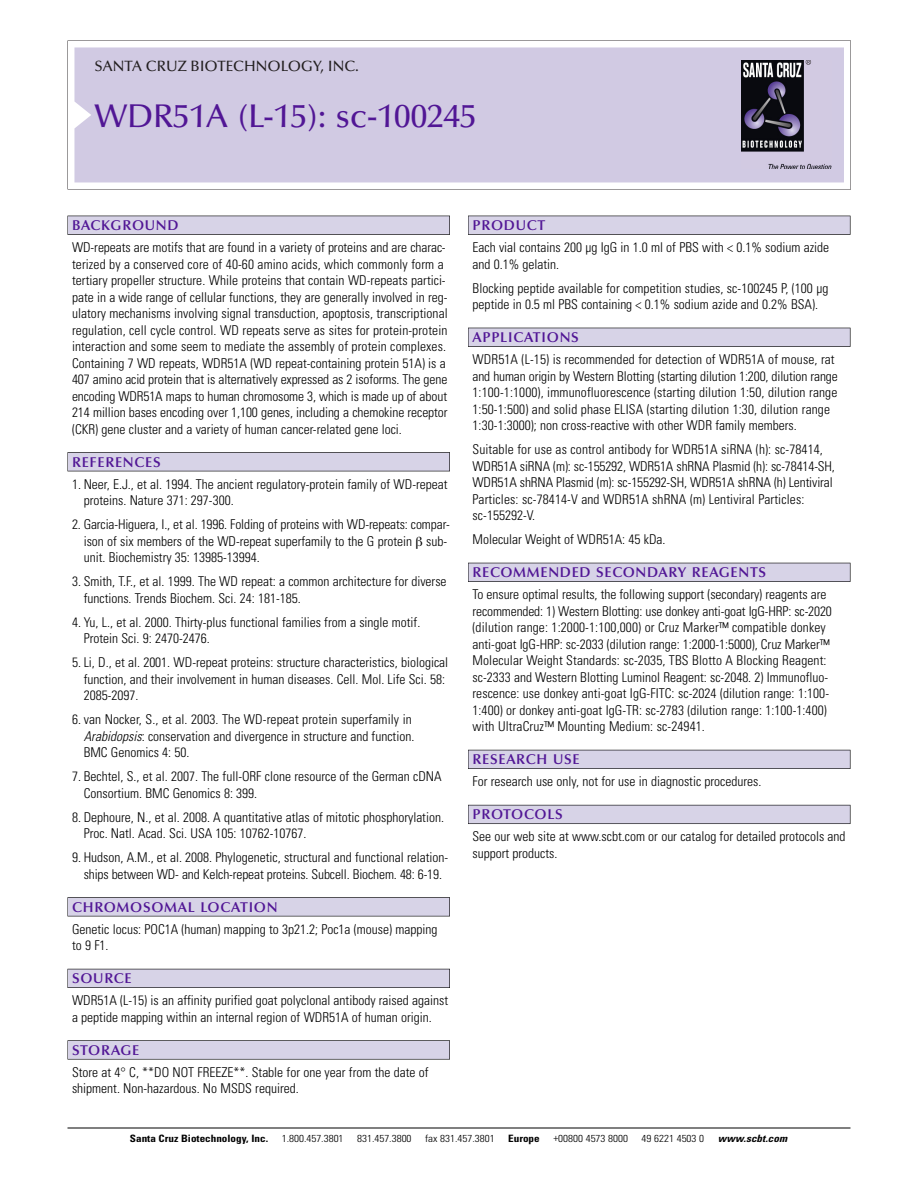
<style>
.page{position:relative;width:918px;height:1188px;background:#fff}
.page>*{position:absolute;margin:0;border:0;box-sizing:border-box;transform-origin:0 0}
.t1{font:500 33px "Optima";color:#511695}
.t2{font:500 15px "Optima";color:#231f20}
.t3{font:600 14.25px "Optima";letter-spacing:.05em;color:#511695}
.t4{font:300 condensed 13.5px/16.5px "Univers";color:#000}
.t5{font:300 condensed 10.2px "Univers";color:#000;scale:1.1 1}
.t6{font:700 condensed 10.2px "Univers";color:#000;scale:1.1 1}
.t7{font:italic 700 condensed 10.2px "Univers";letter-spacing:.005em;color:#000;scale:1.1 1}
.s1{font-style:italic}
</style>
<div class="page">
<svg style="left:68px;top:40px;width:783px;height:149px"></svg>
<div style="left:74px;top:47px;width:770px;height:135px;background:#d1cae3"></div>
<img style="left:741px;top:60px;width:90px;height:108px">
<div style="left:68px;top:216px;width:382px;height:19px;background:#525155"></div>
<div style="left:68px;top:216px;width:381px;height:18px;background:#d7d3e7"></div>
<div style="left:68px;top:452px;width:382px;height:19px;background:#525155"></div>
<div style="left:68px;top:453px;width:381px;height:18px;background:#d7d3e7"></div>
<div style="left:68px;top:897px;width:382px;height:19px;background:#545357"></div>
<div style="left:68px;top:898px;width:381px;height:18px;background:#d7d3e7"></div>
<div style="left:68px;top:969px;width:382px;height:19px;background:#54535a"></div>
<div style="left:68px;top:969px;width:381px;height:18px;background:#d7d3e7"></div>
<svg style="left:68px;top:1040px;width:382px;height:20px"></svg>
<div style="left:68px;top:1041px;width:381px;height:18px;background:#d7d3e7"></div>
<div style="left:468px;top:216px;width:382px;height:19px;background:#525155"></div>
<div style="left:468px;top:216px;width:382px;height:18px;background:#d7d3e7"></div>
<div style="left:468px;top:328px;width:382px;height:19px;background:#515055"></div>
<div style="left:468px;top:328px;width:382px;height:18px;background:#d7d3e7"></div>
<div style="left:468px;top:563px;width:382px;height:19px;background:#525158"></div>
<div style="left:468px;top:563px;width:382px;height:18px;background:#d7d3e7"></div>
<div style="left:468px;top:750px;width:382px;height:19px;background:#54535a"></div>
<div style="left:468px;top:750px;width:382px;height:18px;background:#d7d3e7"></div>
<div style="left:468px;top:805px;width:382px;height:19px;background:#5b5a62"></div>
<div style="left:468px;top:805px;width:382px;height:18px;background:#d7d3e7"></div>
<hr style="left:68px;top:1128px;width:782px;height:1px;background:#000">
<p class="t2" style="left:94px;top:61px;width:266px">SANTA CRUZ BIOTECHNOLOGY, INC.</p>
<h1 class="t1" style="left:94px;top:103px;width:384px">WDR51A (L-15): sc-100245</h1>
<p class="t3" style="left:72px;top:219px;width:108px">BACKGROUND</p>
<p class="t4" style="left:72px;top:240px;width:377px">WD-repeats are motifs that are found in a variety of proteins and are charac&shy;terized by a conserved core of 40-60 amino acids, which commonly form a tertiary propeller structure. While proteins that contain WD-repeats partici&shy;pate in a wide range of cellular functions, they are generally involved in reg&shy;ulatory mechanisms involving signal transduction, apoptosis, transcriptional regulation, cell cycle control. WD repeats serve as sites for protein-protein interaction and some seem to mediate the assembly of protein complexes.<br>Containing 7 WD repeats, WDR51A (WD repeat-containing protein 51A) is a 407 amino acid protein that is alternatively expressed as 2 isoforms. The gene encoding WDR51A maps to human chromosome 3, which is made up of about 214 million bases encoding over 1,100 genes, including a chemokine receptor (CKR) gene cluster and a variety of human cancer-related gene loci.</p>
<p class="t3" style="left:72px;top:456px;width:90px">REFERENCES</p>
<p class="t4" style="left:84px;top:477px;width:365px;text-indent:-12px">1. Neer, E.J., et al. 1994. The ancient regulatory-protein family of WD-repeat proteins. Nature 371: 297-300.</p>
<p class="t4" style="left:84px;top:517px;width:368px;text-indent:-12px">2. Garcia-Higuera, I., et al. 1996. Folding of proteins with WD-repeats: compar&shy;ison of six members of the WD-repeat superfamily to the G protein sub&shy;unit. Biochemistry 35: 13985-13994.</p>
<p class="t4" style="left:84px;top:574px;width:364px;text-indent:-12px">3. Smith, T.F., et al. 1999. The WD repeat: a common architecture for diverse functions. Trends Biochem. Sci. 24: 181-185.</p>
<p class="t4" style="left:84px;top:615px;width:338px;text-indent:-12px">4. Yu, L., et al. 2000. Thirty-plus functional families from a single motif.<br>Protein Sci. 9: 2470-2476.</p>
<p class="t4" style="left:84px;top:655px;width:366px;text-indent:-12px">5. Li, D., et al. 2001. WD-repeat proteins: structure characteristics, biological function, and their involvement in human diseases. Cell. Mol. Life Sci. 58:<br>2085-2097.</p>
<p class="t4" style="left:84px;top:712px;width:332px;text-indent:-12px">6. van Nocker, S., et al. 2003. The WD-repeat protein superfamily in<br><span class="s1">Arabidopsis</span>: conservation and divergence in structure and function.<br>BMC Genomics 4: 50.</p>
<p class="t4" style="left:84px;top:769px;width:360px;text-indent:-12px">7. Bechtel, S., et al. 2007. The full-ORF clone resource of the German cDNA<br>Consortium. BMC Genomics 8: 399.</p>
<p class="t4" style="left:84px;top:810px;width:362px;text-indent:-12px">8. Dephoure, N., et al. 2008. A quantitative atlas of mitotic phosphorylation.<br>Proc. Natl. Acad. Sci. USA 105: 10762-10767.</p>
<p class="t4" style="left:72px;top:850px;width:378px;text-align:center">9. Hudson, A.M., et al. 2008. Phylogenetic, structural and functional relation&shy;ships between WD- and Kelch-repeat proteins. Subcell. Biochem. 48: 6-19.</p>
<p class="t3" style="left:72px;top:901px;width:207px">CHROMOSOMAL LOCATION</p>
<p class="t4" style="left:72px;top:922px;width:367px">Genetic locus: POC1A (human) mapping to 3p21.2; Poc1a (mouse) mapping to 9 F1.</p>
<p class="t3" style="left:72px;top:973px;width:61px">SOURCE</p>
<p class="t4" style="left:72px;top:993px;width:378px">WDR51A (L-15) is an affinity purified goat polyclonal antibody raised against a peptide mapping within an internal region of WDR51A of human origin.</p>
<p class="t3" style="left:72px;top:1044px;width:69px">STORAGE</p>
<p class="t4" style="left:72px;top:1065px;width:358px">Store at 4° C, **DO NOT FREEZE**. Stable for one year from the date of shipment. Non-hazardous. No MSDS required.</p>
<p class="t3" style="left:473px;top:219px;width:74px">PRODUCT</p>
<p class="t4" style="left:473px;top:240px;width:358px">Each vial contains 200 µg IgG in 1.0 ml of PBS with &lt; 0.1% sodium azide and 0.1% gelatin.</p>
<p class="t4" style="left:473px;top:281px;width:357px">Blocking peptide available for competition studies, sc-100245 P, (100 µg peptide in 0.5 ml PBS containing &lt; 0.1% sodium azide and 0.2% BSA).</p>
<p class="t3" style="left:473px;top:332px;width:108px">APPLICATIONS</p>
<p class="t4" style="left:473px;top:352px;width:367px">WDR51A (L-15) is recommended for detection of WDR51A of mouse, rat and human origin by Western Blotting (starting dilution 1:200, dilution range 1:100-1:1000), immunofluorescence (starting dilution 1:50, dilution range 1:50-1:500) and solid phase ELISA (starting dilution 1:30, dilution range 1:30-1:3000); non cross-reactive with other WDR family members.</p>
<p class="t4" style="left:473px;top:442px;width:364px">Suitable for use as control antibody for WDR51A siRNA (h): sc-78414, WDR51A siRNA (m): sc-155292, WDR51A shRNA Plasmid (h): sc-78414-SH, WDR51A shRNA Plasmid (m): sc-155292-SH, WDR51A shRNA (h) Lentiviral Particles: sc-78414-V and WDR51A shRNA (m) Lentiviral Particles: sc-155292-V.</p>
<p class="t4" style="left:473px;top:532px;width:195px">Molecular Weight of WDR51A: 45 kDa.</p>
<p class="t3" style="left:473px;top:567px;width:295px">RECOMMENDED SECONDARY REAGENTS</p>
<p class="t4" style="left:473px;top:587px;width:361px">To ensure optimal results, the following support (secondary) reagents are recommended: 1) Western Blotting: use donkey anti-goat IgG-HRP: sc-2020 (dilution range: 1:2000-1:100,000) or Cruz Marker™ compatible donkey anti-goat IgG-HRP: sc-2033 (dilution range: 1:2000-1:5000), Cruz Marker™ Molecular Weight Standards: sc-2035, TBS Blotto A Blocking Reagent: sc-2333 and Western Blotting Luminol Reagent: sc-2048. 2) Immunofluo&shy;rescence: use donkey anti-goat IgG-FITC: sc-2024 (dilution range: 1:100- 1:400) or donkey anti-goat IgG-TR: sc-2783 (dilution range: 1:100-1:400) with UltraCruz™ Mounting Medium: sc-24941.</p>
<p class="t3" style="left:473px;top:754px;width:109px">RESEARCH USE</p>
<p class="t4" style="left:473px;top:774px;width:290px">For research use only, not for use in diagnostic procedures.</p>
<p class="t3" style="left:473px;top:809px;width:92px">PROTOCOLS</p>
<p class="t4" style="left:473px;top:829px;width:375px">See our web site at www.scbt.com or our catalog for detailed protocols and support products.</p>
<p class="t6" style="left:130px;top:1135px;width:127px">Santa Cruz Biotechnology, Inc.</p>
<p class="t5" style="left:282px;top:1135px;width:58px">1.800.457.3801</p>
<p class="t5" style="left:357px;top:1135px;width:51px">831.457.3800</p>
<p class="t5" style="left:425px;top:1135px;width:65px">fax 831.457.3801</p>
<p class="t6" style="left:508px;top:1135px;width:30px">Europe</p>
<p class="t5" style="left:553px;top:1135px;width:69px">+00800 4573 8000</p>
<p class="t5" style="left:642px;top:1135px;width:58px">49 6221 4503 0</p>
<p class="t7" style="left:718px;top:1135px;width:64px">www.scbt.com</p>
</div>
